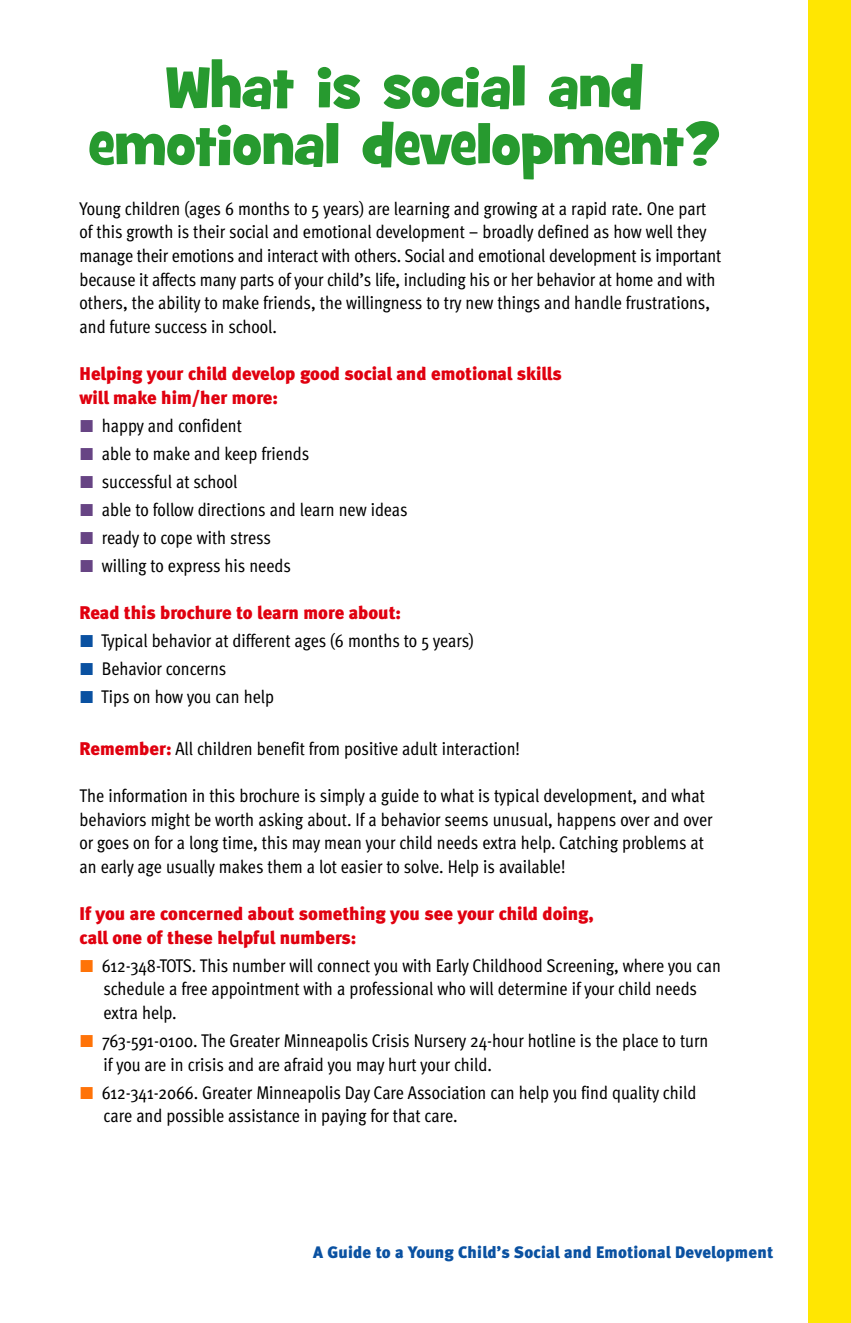
<style>
.page{position:relative;width:851px;height:1323px;background:#fff}
.page>*{position:absolute;margin:0;border:0;box-sizing:border-box;transform-origin:0 0}
.t1{font:57.75px/57.8px "Grilled Cheese BTN";color:#279a2f;text-align:center}
.t2{font:18.38px/23.6px "Meta Cond";color:#000}
.t3{font:900 18.38px/23.6px "Meta";color:#e0000f}
.t4{font:900 16.62px "Meta";letter-spacing:.01em;color:#0a51a1}
.s1{font-family:"European Pi Three";font-size:17.5px;color:#674484}
.s2{font-family:"European Pi Three";font-size:17.5px;color:#0a51a1}
.s3{font-family:"Meta";font-weight:900;color:#e0000f}
.s4{font-family:"European Pi Three";font-size:17.5px;color:#ff7308}
</style>
<div class="page">
<div style="left:808px;top:0;width:42px;height:1323px;background:#ffe602"></div>
<h1 class="t1" style="left:89px;top:63px;width:633px">What is social and emotional development?</h1>
<p class="t2" style="left:80px;top:198px;width:643px">Young children (ages 6 months to 5 years) are learning and growing at a rapid rate. One part of this growth is their social and emotional development – broadly defined as how well they manage their emotions and interact with others. Social and emotional development is important because it affects many parts of your child’s life, including his or her behavior at home and with others, the ability to make friends, the willingness to try new things and handle frustrations, and future success in school.</p>
<p class="t3" style="left:80px;top:363px;width:483px">Helping your child develop good social and emotional skills will make him/her more:</p>
<p class="t2" style="left:80px;top:415px;width:164px"><span class="s1">-</span> happy and confident</p>
<p class="t2" style="left:80px;top:443px;width:231px"><span class="s1">-</span> able to make and keep friends</p>
<p class="t2" style="left:80px;top:471px;width:159px"><span class="s1">-</span> successful at school</p>
<p class="t2" style="left:80px;top:499px;width:329px"><span class="s1">-</span> able to follow directions and learn new ideas</p>
<p class="t2" style="left:80px;top:527px;width:193px"><span class="s1">-</span> ready to cope with stress</p>
<p class="t2" style="left:80px;top:555px;width:213px"><span class="s1">-</span> willing to express his needs</p>
<p class="t3" style="left:80px;top:602px;width:323px">Read this brochure to learn more about:</p>
<p class="t2" style="left:80px;top:631px;width:396px"><span class="s2">-</span> Typical behavior at different ages (6 months to 5 years)</p>
<p class="t2" style="left:80px;top:659px;width:148px"><span class="s2">-</span> Behavior concerns</p>
<p class="t2" style="left:80px;top:687px;width:196px"><span class="s2">-</span> Tips on how you can help</p>
<p class="t2" style="left:80px;top:738px;width:442px"><span class="s3">Remember:</span> All children benefit from positive adult interaction!</p>
<p class="t2" style="left:80px;top:786px;width:634px">The information in this brochure is simply a guide to what is typical development, and what behaviors might be worth asking about. If a behavior seems unusual, happens over and over or goes on for a long time, this may mean your child needs extra help. Catching problems at an early age usually makes them a lot easier to solve. Help is available!</p>
<p class="t3" style="left:80px;top:903px;width:516px">If you are concerned about something you see your child doing, call one of these helpful numbers:</p>
<p class="t2" style="left:103px;top:955px;width:618px;text-indent:-24px"><span class="s4">-</span> 612-348-TOTS. This number will connect you with Early Childhood Screening, where you can schedule a free appointment with a professional who will determine if your child needs extra help.</p>
<p class="t2" style="left:103px;top:1031px;width:606px;text-indent:-24px"><span class="s4">-</span> 763-591-0100. The Greater Minneapolis Crisis Nursery 24-hour hotline is the place to turn if you are in crisis and are afraid you may hurt your child.</p>
<p class="t2" style="left:103px;top:1082px;width:594px;text-indent:-24px"><span class="s4">-</span> 612-341-2066. Greater Minneapolis Day Care Association can help you find quality child care and possible assistance in paying for that care.</p>
<p class="t4" style="left:313px;top:1245px;width:461px">A Guide to a Young Child’s Social and Emotional Development</p>
</div>
